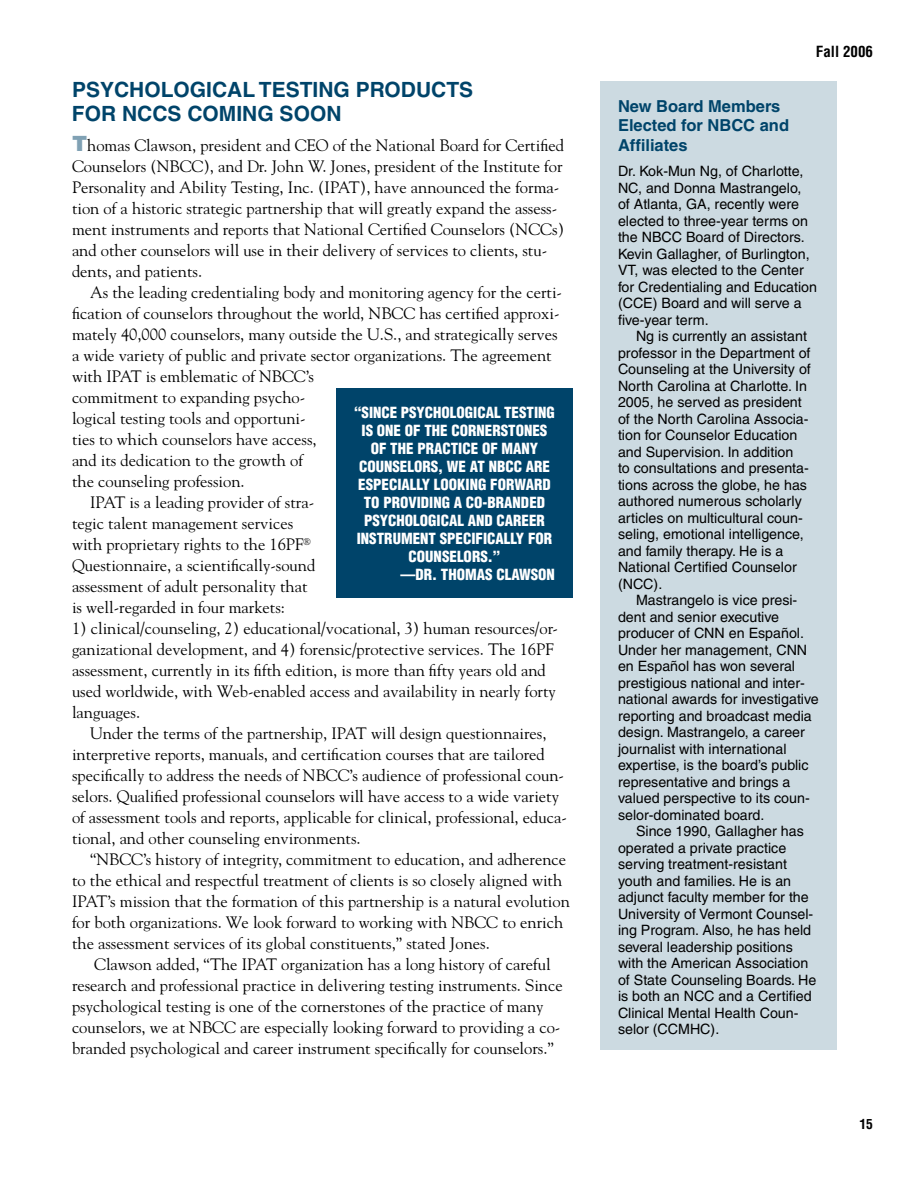
<style>
.page{position:relative;width:918px;height:1188px;background:#fff}
.page>*{position:absolute;margin:0;border:0;box-sizing:border-box;transform-origin:0 0}
.t1{font:700 21px "Helvetica";color:#00446a}
.t2{font:16.5px/21px "Goudy";color:#000}
.t3{font:700 16.5px/19.5px "Helvetica";color:#00446a}
.t4{font:900 condensed 15px "Helvetica";color:#fff}
.t5{font:700 condensed 15px "Helvetica";color:#000}
.t6{font:14.25px/16.5px "Helvetica";color:#000}
.t7{font:700 condensed 13.5px "Helvetica";color:#000}
.s1{font-family:"Helvetica";font-weight:900;font-size:21px;color:#80a1b4}
</style>
<div class="page">
<div style="left:600px;top:81px;width:237px;height:969px;background:#ccdae1"></div>
<div style="left:336px;top:388px;width:237px;height:210px;background:#00446a"></div>
<p class="t1" style="left:72px;top:77px;width:44px">PSYCH</p>
<p class="t1" style="left:144px;top:77px;width:272px">OLOG ICAL TESTING PRODUC</p>
<p class="t1" style="left:446px;top:77px;width:28px">TS</p>
<p class="t1" style="left:72px;top:101px;width:271px">FOR NCCS COMING SOON</p>
<p class="t2" style="left:72px;top:134px;width:494px"><span class="s1">T</span>homas Clawson, president and CEO of the National Board for Certified Counselors (NBCC), and Dr. John W. Jones, president of the Institute for Personality and Ability Testing, Inc. (IPAT), have announced the forma&shy;tion of a historic strategic partnership that will greatly expand the assess&shy;ment instruments and reports that National Certified Counselors (NCCs) and other counselors will use in their delivery of services to clients, stu&shy;dents, and patients.</p>
<p class="t2" style="left:90px;top:281px;width:474px">As the leading credentialing body and monitoring agency for the certi-</p>
<p class="t2" style="left:72px;top:302px;width:489px">fication of counselors throughout the world, NBCC has certified approxi-</p>
<p class="t2" style="left:72px;top:323px;width:487px">mately 40,000 counselors, many outside the U.S., and strategically serves</p>
<p class="t2" style="left:72px;top:344px;width:481px">a wide variety of public and private sector organizations. The agreement</p>
<p class="t2" style="left:72px;top:365px;width:244px">with IPAT is emblematic of NBCC’s</p>
<p class="t2" style="left:72px;top:386px;width:235px">commitment to expanding psycho-</p>
<p class="t2" style="left:72px;top:407px;width:235px">logical testing tools and opportuni-</p>
<p class="t2" style="left:72px;top:428px;width:246px">ties to which counselors have access,</p>
<p class="t2" style="left:72px;top:449px;width:232px">and its dedication to the growth of</p>
<p class="t2" style="left:72px;top:470px;width:174px">the counseling profession.</p>
<p class="t2" style="left:90px;top:491px;width:226px">IPAT is a leading provider of stra-</p>
<p class="t2" style="left:72px;top:512px;width:223px">tegic talent management services</p>
<p class="t2" style="left:72px;top:533px;width:240px">with proprietary rights to the 16PF<sup>®</sup></p>
<p class="t2" style="left:72px;top:554px;width:245px">Questionnaire, a scientifically-sound</p>
<p class="t2" style="left:72px;top:575px;width:237px">assessment of adult personality that</p>
<p class="t2" style="left:72px;top:596px;width:215px">is well-regarded in four markets:</p>
<p class="t2" style="left:72px;top:617px;width:488px">1) clinical/counseling, 2) educational/vocational, 3) human resources/or&shy;ganizational development, and 4) forensic/protective services. The 16PF assessment, currently in its fifth edition, is more than fifty years old and used worldwide, with Web-enabled access and availability in nearly forty languages.</p>
<p class="t2" style="left:72px;top:722px;width:496px;text-indent:18px">Under the terms of the partnership, IPAT will design questionnaires, interpretive reports, manuals, and certification courses that are tailored specifically to address the needs of NBCC’s audience of professional coun&shy;selors. Qualified professional counselors will have access to a wide variety of assessment tools and reports, applicable for clinical, professional, educa&shy;tional, and other counseling environments.</p>
<p class="t2" style="left:72px;top:848px;width:499px;text-indent:18px">“NBCC’s history of integrity, commitment to education, and adherence to the ethical and respectful treatment of clients is so closely aligned with IPAT’s mission that the formation of this partnership is a natural evolution for both organizations. We look forward to working with NBCC to enrich the assessment services of its global constituents,” stated Jones.</p>
<p class="t2" style="left:72px;top:953px;width:492px;text-indent:22px">Clawson added, “The IPAT organization has a long history of careful research and professional practice in delivering testing instruments. Since psychological testing is one of the cornerstones of the practice of many counselors, we at NBCC are especially looking forward to providing a co&shy;branded psychological and career instrument specifically for counselors.”</p>
<p class="t4" style="left:354px;top:403px;width:202px">“SINCE PSYCHOLOGICAL TESTING</p>
<p class="t4" style="left:362px;top:421px;width:187px">IS ONE OF THE CORNERSTONES</p>
<p class="t4" style="left:371px;top:439px;width:169px">OF THE PRACTICE OF MANY</p>
<p class="t4" style="left:359px;top:457px;width:192px">COUNSELORS, WE AT NBCC ARE</p>
<p class="t4" style="left:358px;top:475px;width:194px">ESPECIALLY LOOKING FORWARD</p>
<p class="t4" style="left:364px;top:493px;width:183px">TO PROVIDING A CO-BRANDED</p>
<p class="t4" style="left:364px;top:511px;width:182px">PSYCHOLOGICAL AND CAREER</p>
<p class="t4" style="left:357px;top:529px;width:197px">INSTRUMENT SPECIFICALLY FOR</p>
<p class="t4" style="left:409px;top:547px;width:93px">COUNSELORS.”</p>
<p class="t4" style="left:400px;top:565px;width:155px">—DR. THOMAS CLAWSON</p>
<p class="t5" style="left:816px;top:42px;width:59px">Fall 2006</p>
<p class="t3" style="left:618px;top:96px;width:173px">NEW BOARD MEMBERS<br>ELECTED FOR NBCC AND<br>AFFILIATES</p>
<p class="t6" style="left:618px;top:163px;width:201px">Dr. Kok-Mun Ng, of Charlotte,<br>NC, and Donna Mastrangelo,<br>of Atlanta, GA, recently were elected to three-year terms on the NBCC Board of Directors.<br>Kevin Gallagher, of Burlington,<br>VT, was elected to the Center for Credentialing and Education (CCE) Board and will serve a five-year term.</p>
<p class="t6" style="left:618px;top:328px;width:194px;text-indent:18px">Ng is currently an assistant professor in the Department of<br>Counseling at the University of<br>North Carolina at Charlotte. In<br>2005, he served as president of the North Carolina Associa&shy;tion for Counselor Education and Supervision. In addition<br>to consultations and presenta&shy;tions across the globe, he has authored numerous scholarly articles on multicultural coun&shy;seling, emotional intelligence, and family therapy. He is a<br>National Certified Counselor (NCC).</p>
<p class="t6" style="left:618px;top:592px;width:202px;text-indent:18px">Mastrangelo is vice presi&shy;dent and senior executive producer of CNN en Español.<br>Under her management, CNN en Español has won several prestigious national and inter&shy;national awards for investigative reporting and broadcast media design. Mastrangelo, a career journalist with international expertise, is the board’s public representative and brings a valued perspective to its coun&shy;selor-dominated board.</p>
<p class="t6" style="left:618px;top:823px;width:200px;text-indent:18px">Since 1990, Gallagher has operated a private practice serving treatment-resistant youth and families. He is an adjunct faculty member for the<br>University of Vermont Counsel&shy;ing Program. Also, he has held several leadership positions with the American Association of State Counseling Boards. He is both an NCC and a Certified<br>Clinical Mental Health Coun&shy;selor (CCMHC).</p>
<p class="t7" style="left:860px;top:1116px;width:15px">15</p>
</div>
